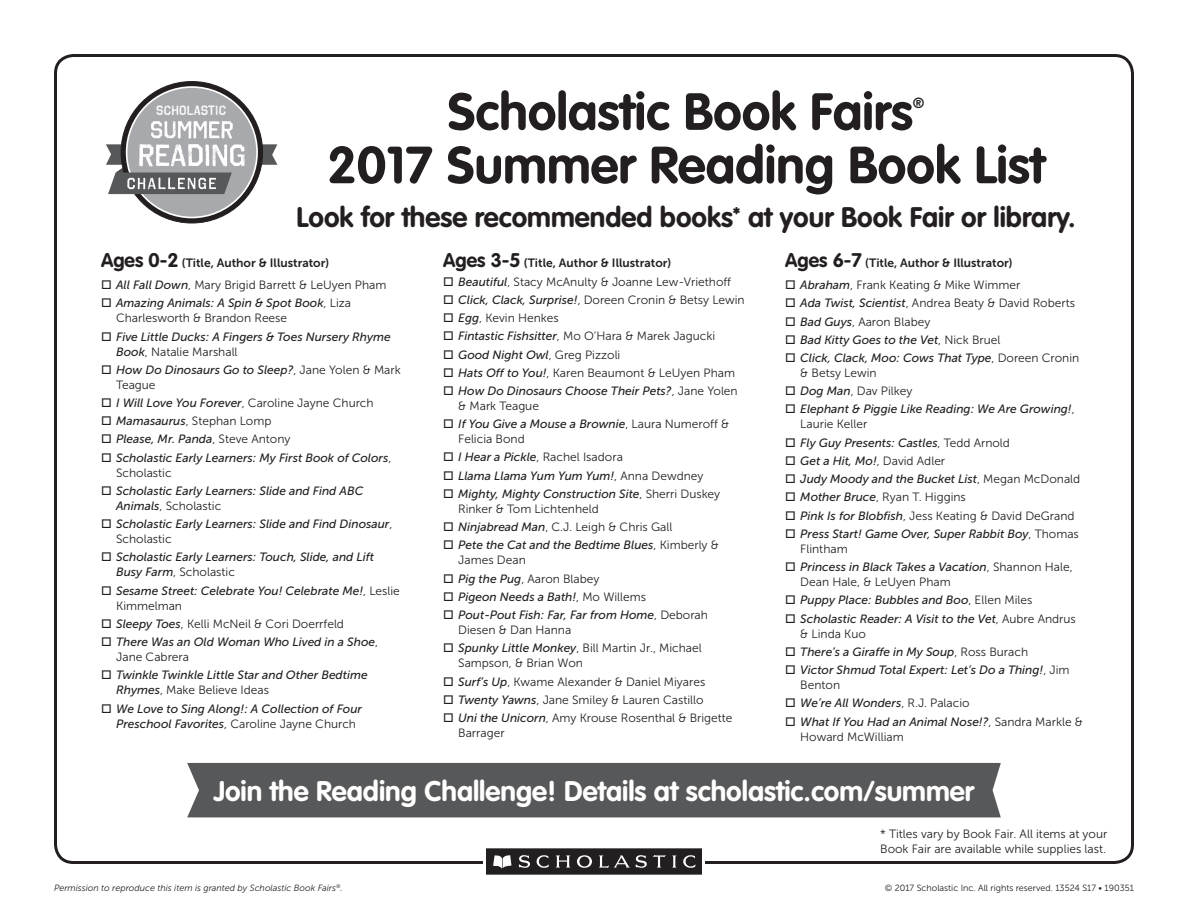
<style>
.page{position:relative;width:1188px;height:918px;background:#fff}
.page>*{position:absolute;margin:0;border:0;box-sizing:border-box;transform-origin:0 0}
.Body{font:700 51.45px "VAG Rounded";color:#231f20}
.t1{font:700 28.05px "VAG Rounded";color:#fff}
.Body-2{font:700 27.9px "VAG Rounded";color:#231f20}
.Body-3{font:700 14.55px "VAG Rounded";color:#231f20}
.t2{font:700 13.2px "Octin Vintage A Rg";letter-spacing:.025em;color:#fff}
.t3{font:italic 12px/15px "Museo Sans 500";color:#231f20}
.Body-4{font:12px/15px "Museo Sans 300";color:#231f20}
.Body-5{font:12px "Museo Sans 700";color:#231f20}
.Body-6{font:italic 9px "Museo Sans 300";color:#231f20}
.Body-7{font:9px "Museo Sans 300";color:#231f20}
.s1{font-family:"VAG Rounded";font-weight:700;font-size:19.5px}
.s2{font-family:"Museo Sans 500";font-style:italic}
.s3{font-family:"Museo Sans 300";font-style:normal}
</style>
<div class="page">
<div style="left:187px;top:763px;width:814px;height:54px;background:#57585a"></div>
<svg style="left:482px;top:848px;width:224px;height:27px;background:#484546"></svg>
<svg style="left:262px;top:144px;width:15px;height:21px"></svg>
<div style="left:121px;top:82px;width:142px;height:141px;background:#231f20;border-radius:50%"></div>
<svg style="left:126px;top:86px;width:132px;height:132px"></svg>
<div style="left:127px;top:88px;width:129px;height:129px;background:#a8a9ad;border-radius:50%"></div>
<svg style="left:106px;top:121px;width:139px;height:73px"></svg>
<p class="t2" style="left:156px;top:103px;width:71px">SCHOLASTIC</p>
<p class="Body" style="left:448px;top:82px;width:467px">Scholastic Book Fairs</p>
<p class="Body-3" style="left:913px;top:95px;width:13px">®</p>
<p class="Body" style="left:327px;top:135px;width:719px">2017 Summer Reading Book List</p>
<p class="Body-2" style="left:297px;top:201px;width:780px">Look for these recommended books<sup>*</sup> at your Book Fair or library.</p>
<p class="Body-5" style="left:101px;top:256px;width:230px"><span class="s1">Ages 0-2</span> (Title, Author &amp; Illustrator)</p>
<p class="Body-4" style="left:101px;top:278px;width:287px">□ <span class="s2">All Fall Down</span>, Mary Brigid Barrett &amp; LeUyen Pham</p>
<p class="Body-4" style="left:116px;top:296px;width:237px;text-indent:-15px">□ <span class="s2">Amazing Animals: A Spin &amp; Spot Book</span>, Liza<br>Charlesworth &amp; Brandon Reese</p>
<p class="t3" style="left:116px;top:329px;width:276px;text-indent:-15px">□ Five Little Ducks: A Fingers &amp; Toes Nursery Rhyme<br>Book<span class="s3">, Natalie Marshall</span></p>
<p class="t3" style="left:116px;top:362px;width:286px;text-indent:-15px">□ How Do Dinosaurs Go to Sleep?<span class="s3">, Jane Yolen &amp; Mark<br>Teague</span></p>
<p class="Body-4" style="left:101px;top:395px;width:274px">□ <span class="s2">I Will Love You Forever</span>, Caroline Jayne Church</p>
<p class="Body-4" style="left:101px;top:414px;width:172px">□ <span class="s2">Mamasaurus</span>, Stephan Lomp</p>
<p class="t3" style="left:101px;top:432px;width:191px">□ Please, Mr. Panda<span class="s3">, Steve Antony</span></p>
<p class="t3" style="left:116px;top:450px;width:277px;text-indent:-15px">□ Scholastic Early Learners: My First Book of Colors<span class="s3">,<br>Scholastic</span></p>
<p class="t3" style="left:116px;top:483px;width:249px;text-indent:-15px">□ Scholastic Early Learners: Slide and Find ABC<br>Animals<span class="s3">, Scholastic</span></p>
<p class="t3" style="left:116px;top:517px;width:278px;text-indent:-15px">□ Scholastic Early Learners: Slide and Find Dinosaur<span class="s3">,<br>Scholastic</span></p>
<p class="t3" style="left:116px;top:550px;width:259px;text-indent:-15px">□ Scholastic Early Learners: Touch, Slide, and Lift<br>Busy Farm<span class="s3">, Scholastic</span></p>
<p class="t3" style="left:116px;top:583px;width:285px;text-indent:-15px">□ Sesame Street: Celebrate You! Celebrate Me!<span class="s3">, Leslie<br>Kimmelman</span></p>
<p class="Body-4" style="left:101px;top:616px;width:244px">□ <span class="s2">Sleepy Toes</span>, Kelli McNeil &amp; Cori Doerrfeld</p>
<p class="t3" style="left:116px;top:635px;width:263px;text-indent:-15px">□ There Was an Old Woman Who Lived in a Shoe<span class="s3">,<br>Jane Cabrera</span></p>
<p class="t3" style="left:116px;top:668px;width:253px;text-indent:-15px">□ Twinkle Twinkle Little Star and Other Bedtime<br>Rhymes<span class="s3">, Make Believe Ideas</span></p>
<p class="t3" style="left:116px;top:701px;width:247px;text-indent:-15px">□ We Love to Sing Along!: A Collection of Four<br>Preschool Favorites<span class="s3">, Caroline Jayne Church</span></p>
<p class="Body-5" style="left:443px;top:256px;width:230px"><span class="s1">Ages 3-5</span> (Title, Author &amp; Illustrator)</p>
<p class="Body-4" style="left:443px;top:274px;width:289px">□ <span class="s2">Beautiful</span>, Stacy McAnulty &amp; Joanne Lew-Vriethoff</p>
<p class="Body-4" style="left:443px;top:292px;width:303px">□ <span class="s2">Click, Clack, Surprise!</span>, Doreen Cronin &amp; Betsy Lewin</p>
<p class="Body-4" style="left:443px;top:310px;width:117px">□ <span class="s2">Egg</span>, Kevin Henkes</p>
<p class="Body-4" style="left:443px;top:329px;width:274px">□ <span class="s2">Fintastic Fishsitter</span>, Mo O’Hara &amp; Marek Jagucki</p>
<p class="t3" style="left:443px;top:347px;width:179px">□ Good Night Owl<span class="s3">, Greg Pizzoli</span></p>
<p class="Body-4" style="left:443px;top:365px;width:293px">□ <span class="s2">Hats Off to You!</span>, Karen Beaumont &amp; LeUyen Pham</p>
<p class="t3" style="left:458px;top:383px;width:281px;text-indent:-15px">□ How Do Dinosaurs Choose Their Pets?<span class="s3">, Jane Yolen &amp; Mark Teague</span></p>
<p class="Body-4" style="left:458px;top:417px;width:272px;text-indent:-15px">□ <span class="s2">If You Give a Mouse a Brownie</span>, Laura Numeroff &amp;<br>Felicia Bond</p>
<p class="Body-4" style="left:443px;top:450px;width:181px">□ <span class="s2">I Hear a Pickle</span>, Rachel Isadora</p>
<p class="t3" style="left:443px;top:468px;width:262px">□ Llama Llama Yum Yum Yum!<span class="s3">, Anna Dewdney</span></p>
<p class="Body-4" style="left:458px;top:486px;width:264px;text-indent:-15px">□ <span class="s2">Mighty, Mighty Construction Site</span>, Sherri Duskey<br>Rinker &amp; Tom Lichtenheld</p>
<p class="Body-4" style="left:443px;top:520px;width:231px">□ <span class="s2">Ninjabread Man</span>, C.J. Leigh &amp; Chris Gall</p>
<p class="t3" style="left:458px;top:538px;width:262px;text-indent:-15px">□ Pete the Cat and the Bedtime Blues<span class="s3">, Kimberly &amp;<br>James Dean</span></p>
<p class="Body-4" style="left:443px;top:571px;width:158px">□ <span class="s2">Pig the Pug</span>, Aaron Blabey</p>
<p class="t3" style="left:443px;top:589px;width:204px">□ Pigeon Needs a Bath!<span class="s3">, Mo Willems</span></p>
<p class="t3" style="left:458px;top:608px;width:251px;text-indent:-15px">□ Pout-Pout Fish: Far, Far from Home<span class="s3">, Deborah<br>Diesen &amp; Dan Hanna</span></p>
<p class="Body-4" style="left:458px;top:641px;width:245px;text-indent:-15px">□ <span class="s2">Spunky Little Monkey</span>, Bill Martin Jr., Michael<br>Sampson, &amp; Brian Won</p>
<p class="Body-4" style="left:443px;top:674px;width:264px">□ <span class="s2">Surf’s Up</span>, Kwame Alexander &amp; Daniel Miyares</p>
<p class="Body-4" style="left:443px;top:692px;width:262px">□ <span class="s2">Twenty Yawns</span>, Jane Smiley &amp; Lauren Castillo</p>
<p class="Body-4" style="left:458px;top:711px;width:276px;text-indent:-15px">□ <span class="s2">Uni the Unicorn</span>, Amy Krouse Rosenthal &amp; Brigette<br>Barrager</p>
<p class="Body-5" style="left:785px;top:256px;width:229px"><span class="s1">Ages 6-7</span> (Title, Author &amp; Illustrator)</p>
<p class="Body-4" style="left:785px;top:278px;width:237px">□ <span class="s2">Abraham</span>, Frank Keating &amp; Mike Wimmer</p>
<p class="Body-4" style="left:785px;top:296px;width:291px">□ <span class="s2">Ada Twist, Scientist</span>, Andrea Beaty &amp; David Roberts</p>
<p class="Body-4" style="left:785px;top:314px;width:147px">□ <span class="s2">Bad Guys</span>, Aaron Blabey</p>
<p class="t3" style="left:785px;top:332px;width:217px">□ Bad Kitty Goes to the Vet<span class="s3">, Nick Bruel</span></p>
<p class="t3" style="left:800px;top:350px;width:281px;text-indent:-15px">□ Click, Clack, Moo: Cows That Type<span class="s3">, Doreen Cronin &amp; Betsy Lewin</span></p>
<p class="Body-4" style="left:785px;top:384px;width:129px">□ <span class="s2">Dog Man</span>, Dav Pilkey</p>
<p class="t3" style="left:800px;top:402px;width:276px;text-indent:-15px">□ Elephant &amp; Piggie Like Reading: We Are Growing!<span class="s3">,<br>Laurie Keller</span></p>
<p class="t3" style="left:785px;top:435px;width:226px">□ Fly Guy Presents: Castles<span class="s3">, Tedd Arnold</span></p>
<p class="t3" style="left:785px;top:453px;width:161px">□ Get a Hit, Mo!<span class="s3">, David Adler</span></p>
<p class="t3" style="left:785px;top:472px;width:297px">□ Judy Moody and the Bucket List<span class="s3">, Megan McDonald</span></p>
<p class="Body-4" style="left:785px;top:490px;width:182px">□ <span class="s2">Mother Bruce</span>, Ryan T. Higgins</p>
<p class="Body-4" style="left:785px;top:508px;width:291px">□ <span class="s2">Pink Is for Blobfish</span>, Jess Keating &amp; David DeGrand</p>
<p class="t3" style="left:800px;top:526px;width:280px;text-indent:-15px">□ Press Start! Game Over, Super Rabbit Boy<span class="s3">, Thomas<br>Flintham</span></p>
<p class="Body-4" style="left:800px;top:560px;width:274px;text-indent:-15px">□ <span class="s2">Princess in Black Takes a Vacation</span>, Shannon Hale,<br>Dean Hale, &amp; LeUyen Pham</p>
<p class="t3" style="left:785px;top:593px;width:249px">□ Puppy Place: Bubbles and Boo<span class="s3">, Ellen Miles</span></p>
<p class="t3" style="left:800px;top:611px;width:277px;text-indent:-15px">□ Scholastic Reader: A Visit to the Vet<span class="s3">, Aubre Andrus &amp; Linda Kuo</span></p>
<p class="t3" style="left:785px;top:644px;width:244px">□ There’s a Giraffe in My Soup<span class="s3">, Ross Burach</span></p>
<p class="t3" style="left:800px;top:663px;width:271px;text-indent:-15px">□ Victor Shmud Total Expert: Let’s Do a Thing!<span class="s3">, Jim<br>Benton</span></p>
<p class="t3" style="left:785px;top:696px;width:186px">□ We’re All Wonders<span class="s3">, R.J. Palacio</span></p>
<p class="Body-4" style="left:800px;top:714px;width:284px;text-indent:-15px">□ <span class="s2">What If You Had an Animal Nose!?</span>, Sandra Markle &amp;<br>Howard McWilliam</p>
<p class="t1" style="left:214px;top:774px;width:762px">Join the Reading Challenge! Details at scholastic.com/summer</p>
<p class="Body-4" style="left:880px;top:827px;width:229px">* Titles vary by Book Fair. All items at your<br>Book Fair are available while supplies last.</p>
<p class="Body-6" style="left:54px;top:883px;width:290px">Permission to reproduce this item is granted by Scholastic Book Fairs<sup>®</sup>.</p>
<p class="Body-7" style="left:885px;top:883px;width:251px">© 2017 Scholastic Inc. All rights reserved. 13524 S17 • 190351</p>
</div>
